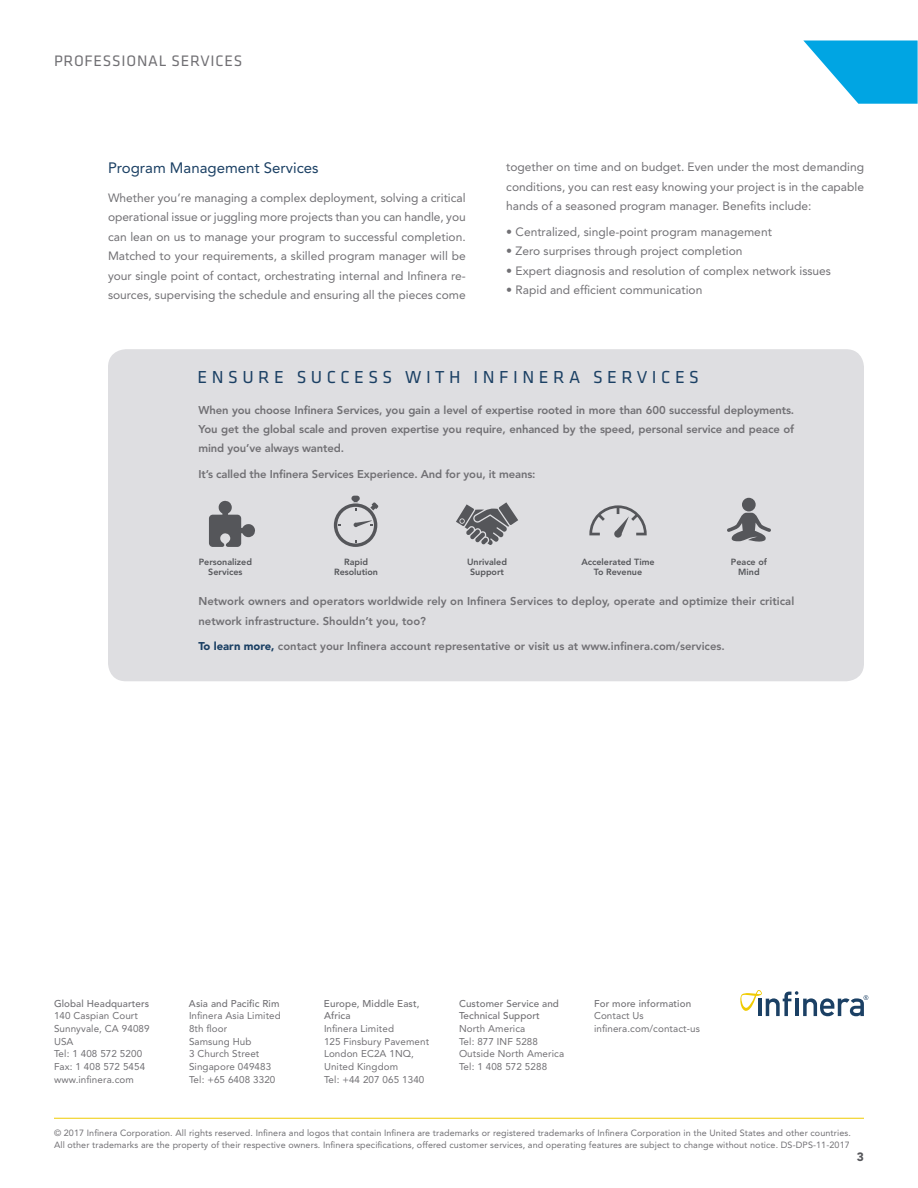
<style>
.page{position:relative;width:918px;height:1188px;background:#fff}
.page>*{position:absolute;margin:0;border:0;box-sizing:border-box;transform-origin:0 0}
.t1{font:18px "Klavika";letter-spacing:.25em;color:#1b4064}
.t2{font:15.75px "Klavika";letter-spacing:.05em;color:#717074}
.t3{font:15px "Avenir LT Std";color:#1b4064}
.t4{font:12px/19.5px "Avenir LT Std";color:#717074;text-align:justify}
.t5{font:900 12px "Avenir LT Std";color:#55565a}
.t6{font:800 11.25px/19.5px "Avenir LT Std";color:#717074;text-align:justify}
.t7{font:9.9px/12.8px "Avenir LT Std";letter-spacing:.01em;color:#717074}
.t8{font:500 9.9px/12.6px "Avenir LT Std";letter-spacing:.01em;color:#717074}
.t9{font:9px/12px "Avenir LT Std";letter-spacing:.01em;color:#717074}
.t10{font:800 9px/10.8px "Avenir LT Std";color:#55565a;text-align:center}
.s1{font-weight:900;color:#1b4064}
</style>
<div class="page">
<svg style="left:803px;top:40px;width:115px;height:64px"></svg>
<hr style="left:54px;top:1118px;width:810px;height:1px;background:#f0cb02">
<svg style="left:740px;top:990px;width:128px;height:26px"></svg>
<div style="left:108px;top:349px;width:756px;height:332px;background:#dedee1;border-radius:18px"></div>
<svg style="left:209px;top:501px;width:46px;height:46px"></svg>
<svg style="left:589px;top:505px;width:58px;height:33px"></svg>
<svg style="left:456px;top:502px;width:62px;height:43px"></svg>
<svg style="left:334px;top:496px;width:44px;height:51px"></svg>
<div style="left:742px;top:498px;width:14px;height:13px;background:#55565a;border-radius:50%"></div>
<svg style="left:727px;top:513px;width:44px;height:29px"></svg>
<h2 class="t2" style="left:54px;top:50px;width:190px">PROFESSIONAL SERVICES</h2>
<p class="t3" style="left:108px;top:159px;width:212px">Program Management Services</p>
<p class="t4" style="left:108px;top:188px;width:359px">Whether you’re managing a complex deployment, solving a critical operational issue or juggling more projects than you can handle, you can lean on us to manage your program to successful completion.<br>Matched to your requirements, a skilled program manager will be your single point of contact, orchestrating internal and Infinera re&shy;sources, supervising the schedule and ensuring all the pieces come</p>
<p class="t4" style="left:506px;top:157px;width:359px">together on time and on budget. Even under the most demanding conditions, you can rest easy knowing your project is in the capable hands of a seasoned program manager. Benefits include:</p>
<p class="t4" style="left:506px;top:222px;width:267px">• Centralized, single-point program management</p>
<p class="t4" style="left:506px;top:241px;width:238px">• Zero surprises through project completion</p>
<p class="t4" style="left:506px;top:261px;width:326px">• Expert diagnosis and resolution of complex network issues</p>
<p class="t4" style="left:506px;top:280px;width:198px">• Rapid and efficient communication</p>
<h1 class="t1" style="left:198px;top:365px;width:503px">ENSURE SUCCESS WITH INFINERA SERVICES</h1>
<p class="t6" style="left:198px;top:400px;width:597px">When you choose Infinera Services, you gain a level of expertise rooted in more than 600 successful deployments.<br>You get the global scale and proven expertise you require, enhanced by the speed, personal service and peace of mind you’ve always wanted.</p>
<p class="t6" style="left:198px;top:464px;width:339px">It’s called the Infinera Services Experience. And for you, it means:</p>
<p class="t10" style="left:199px;top:556px;width:55px">Personalized<br>Services</p>
<p class="t10" style="left:334px;top:556px;width:46px">Rapid<br>Resolution</p>
<p class="t10" style="left:467px;top:556px;width:41px">Unrivaled<br>Support</p>
<p class="t10" style="left:581px;top:556px;width:75px">Accelerated Time<br>To Revenue</p>
<p class="t10" style="left:731px;top:556px;width:38px">Peace of<br>Mind</p>
<p class="t6" style="left:198px;top:592px;width:597px">Network owners and operators worldwide rely on Infinera Services to deploy, operate and optimize their critical network infrastructure. Shouldn’t you, too?</p>
<p class="t6" style="left:198px;top:637px;width:528px"><span class="s1">To learn more,</span> contact your Infinera account representative or visit us at www.infinera.com/services.</p>
<p class="t8" style="left:54px;top:997px;width:97px">Global Headquarters</p>
<p class="t7" style="left:54px;top:1010px;width:97px">140 Caspian Court<br>Sunnyvale, CA 94089<br>USA<br>Tel: 1 408 572 5200<br>Fax: 1 408 572 5454 www.infinera.com</p>
<p class="t8" style="left:189px;top:997px;width:92px">Asia and Pacific Rim</p>
<p class="t7" style="left:189px;top:1010px;width:93px">Infinera Asia Limited<br>8th floor<br>Samsung Hub<br>3 Church Street<br>Singapore 049483<br>Tel: +65 6408 3320</p>
<p class="t8" style="left:324px;top:997px;width:97px">Europe, Middle East,<br>Africa</p>
<p class="t7" style="left:324px;top:1022px;width:107px">Infinera Limited<br>125 Finsbury Pavement<br>London EC2A 1NQ,<br>United Kingdom<br>Tel: +44 207 065 1340</p>
<p class="t8" style="left:459px;top:997px;width:101px">Customer Service and<br>Technical Support</p>
<p class="t7" style="left:459px;top:1022px;width:107px">North America<br>Tel: 877 INF 5288<br>Outside North America<br>Tel: 1 408 572 5288</p>
<p class="t8" style="left:594px;top:997px;width:99px">For more information</p>
<p class="t7" style="left:594px;top:1010px;width:108px">Contact Us infinera.com/contact-us</p>
<p class="t9" style="left:54px;top:1127px;width:798px">© 2017 Infinera Corporation. All rights reserved. Infinera and logos that contain Infinera are trademarks or registered trademarks of Infinera Corporation in the United States and other countries.<br>All other trademarks are the property of their respective owners. Infinera specifications, offered customer services, and operating features are subject to change without notice. DS-DPS-11-2017</p>
<p class="t5" style="left:857px;top:1150px;width:9px">3</p>
</div>
